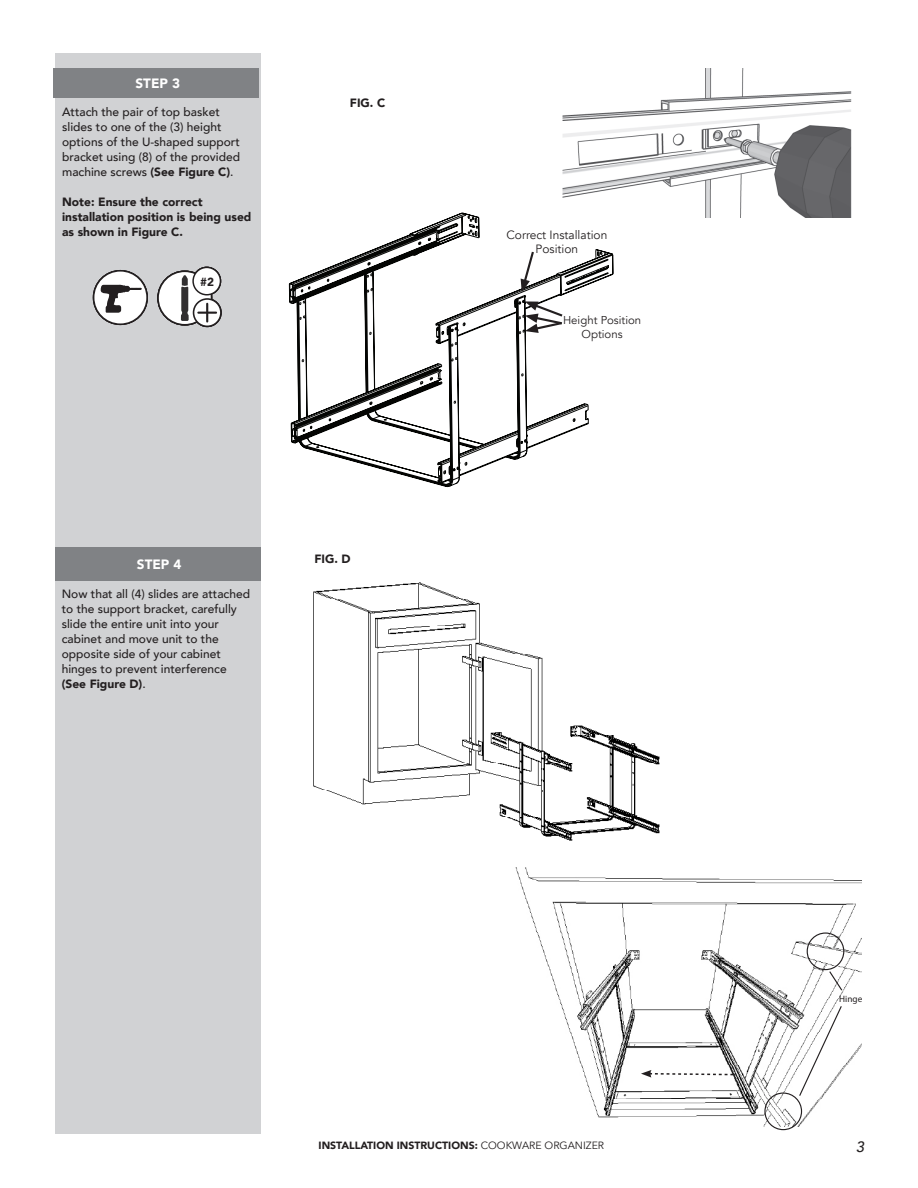
<style>
.page{position:relative;width:918px;height:1188px;background:#fff}
.page>*{position:absolute;margin:0;border:0;box-sizing:border-box;transform-origin:0 0}
.t1{font:italic 500 15px "Avenir";color:#231f20}
.t2{font:900 13.5px "Avenir";color:#fff}
.t3{font:500 12px/15px "Avenir";color:#231f20}
.t4{font:900 12px/15px "Avenir";color:#231f20}
.t5{font:12px/14.4px "Avenir";color:#231f20;text-align:center}
.t6{font:900 11.7px "Avenir";color:#231f20}
.t7{font:11.4px/13.6px "Avenir";color:#231f20;text-align:center}
.t8{font:900 10.5px "Avenir";color:#231f20}
.t9{font:9.3px "Myriad Pro";color:#231f20}
.s1{font-weight:900}
.s2{font-weight:400}
</style>
<div class="page">
<img style="left:313px;top:582px;width:347px;height:259px">
<img style="left:562px;top:68px;width:290px;height:150px">
<svg style="left:374px;top:213px;width:239px;height:36px"></svg>
<div style="left:55px;top:54px;width:206px;height:1080px;background:#d1d2d4"></div>
<div style="left:54px;top:68px;width:205px;height:30px;background:#808285"></div>
<div style="left:55px;top:547px;width:206px;height:34px;background:#808285"></div>
<img style="left:515px;top:867px;width:347px;height:260px">
<div style="left:807px;top:932px;width:37px;height:38px;border:1px solid #231f20;border-radius:50%"></div>
<div style="left:764px;top:1093px;width:38px;height:37px;border:1px solid #231f20;border-radius:50%"></div>
<svg style="left:798px;top:970px;width:45px;height:127px"></svg>
<div style="left:94px;top:271px;width:53px;height:53px;background:#fff;border-radius:50%"></div>
<div style="left:93px;top:270px;width:55px;height:55px;border:2px solid #231f20;border-radius:50%"></div>
<svg style="left:101px;top:285px;width:40px;height:28px"></svg>
<div style="left:158px;top:271px;width:54px;height:54px;background:#fff;border-radius:50%"></div>
<svg style="left:181px;top:275px;width:8px;height:46px"></svg>
<div style="left:157px;top:270px;width:55px;height:56px;border:2px solid #231f20;border-radius:50%"></div>
<svg style="left:194px;top:299px;width:27px;height:27px"></svg>
<div style="left:193px;top:298px;width:29px;height:29px;border:2px solid #231f20;border-radius:50%"></div>
<svg style="left:198px;top:304px;width:18px;height:18px"></svg>
<div style="left:193px;top:267px;width:27px;height:28px;background:#fff;border-radius:50%"></div>
<div style="left:192px;top:267px;width:29px;height:29px;border:1px solid #231f20;border-radius:50%"></div>
<svg style="left:289px;top:249px;width:324px;height:238px"></svg>
<svg style="left:641px;top:1070px;width:94px;height:8px"></svg>
<p class="t2" style="left:136px;top:72px;width:46px">STEP 3</p>
<p class="t3" style="left:62px;top:103px;width:161px">Attach the pair of top basket slides to one of the (3) height</p>
<p class="t3" style="left:62px;top:133px;width:179px;text-align:justify">options of the U-shaped support bracket using (8) of the provided machine screws <span class="s1">(See Figure C)</span>.</p>
<p class="t4" style="left:62px;top:194px;width:191px">Note: Ensure the correct installation position is being used as shown in Figure C.</p>
<p class="t6" style="left:200px;top:272px;width:15px">#2</p>
<p class="t4" style="left:350px;top:95px;width:37px">FIG. C</p>
<p class="t2" style="left:137px;top:552px;width:46px">STEP 4</p>
<p class="t3" style="left:62px;top:586px;width:190px">Now that all (4) slides are attached to the support bracket, carefully slide the entire unit into your cabinet and move unit to the opposite side of your cabinet hinges to prevent interference <span class="s1">(See Figure D)</span>.</p>
<p class="t4" style="left:314px;top:551px;width:38px">FIG. D</p>
<p class="t5" style="left:506px;top:227px;width:102px">Correct Installation<br>Position</p>
<p class="t7" style="left:563px;top:313px;width:80px">Height Position<br>Options</p>
<p class="t9" style="left:839px;top:994px;width:25px">Hinge</p>
<p class="t8" style="left:319px;top:1136px;width:287px">INSTALLATION INSTRUCTIONS: <span class="s2">COOKWARE ORGANIZER</span></p>
<p class="t1" style="left:856px;top:1138px;width:10px">3</p>
</div>
